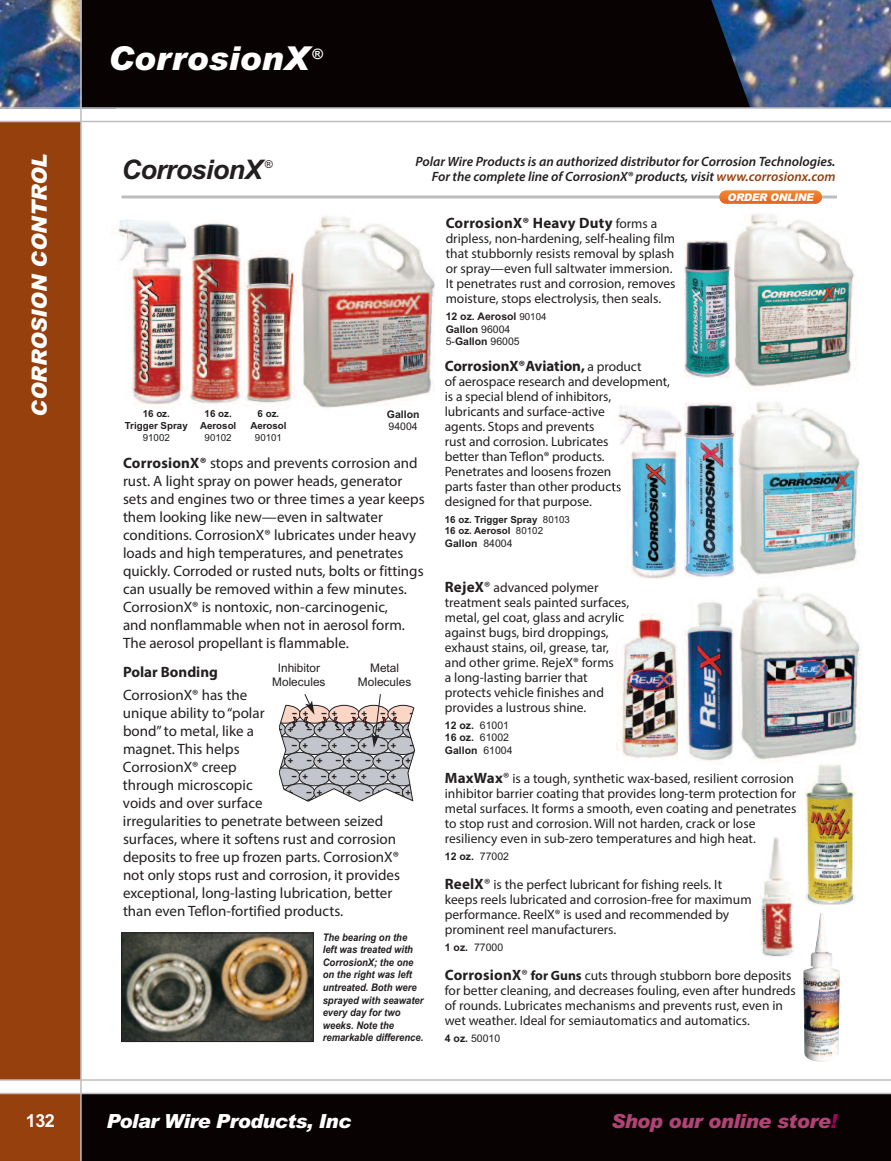
<style>
.page{position:relative;width:891px;height:1161px;background:#fff}
.page>*{position:absolute;margin:0;border:0;box-sizing:border-box;transform-origin:0 0}
.t1{font:italic 900 33px "Arial";color:#fff}
.t2{font:italic 700 27px "Arial";letter-spacing:-.025em;color:#231f20}
.t3{font:italic 900 21px "Arial";letter-spacing:-.005em;color:#fff}
.t4{font:italic 900 19.5px "Arial";letter-spacing:-.03em;color:#fff}
.t5{font:italic 900 19.5px "Arial";letter-spacing:-.02em;color:#b14376}
.t6{font:700 18px "Arial";color:#fff}
.t7{font:15px/18px "Myriad Pro";color:#231f20}
.t8{font:700 15px "Myriad Pro";color:#231f20}
.t9{font:700 14.4px "Arial";color:#fff}
.t10{font:13.5px/15px "Myriad Pro";color:#231f20}
.t11{font:italic 600 13.5px "Myriad Pro";color:#231f20}
.t12{font:11.85px/14.2px "Arial";color:#231f20;text-align:center}
.t13{font:italic 10.8px "Arial";color:#231f20}
.t14{font:italic 700 10.5px/12.6px "Arial";color:#231f20;scale:.9 1}
.t15{font:700 10.5px/12.6px "Arial";color:#231f20}
.t16{font:10.5px "Arial";color:#231f20}
.t17{font:italic 900 10.5px "Arial";letter-spacing:-.025em;color:#fff}
.t18{font:700 9.75px/11.7px "Arial";color:#231f20;text-align:center}
.t19{font:9.75px "Arial";color:#231f20}
.t20{font:700 9.45px "Arial";color:#231f20}
.s1{color:#96400e}
.s2{font-weight:400;font-size:13.5px}
.s3{font-weight:400;font-size:9.75px}
.s4{font-weight:400}
.s5{font-weight:700}
.s6{font-weight:700;font-size:15px}
.s7{font-size:15px}
.s8{color:#a0015c}
</style>
<div class="page">
<img style="left:750px;top:0;width:141px;height:107px">
<img style="left:0;top:0;width:80px;height:107px">
<div style="left:82px;top:0;width:668px;height:107px;background:#080302"></div>
<div style="left:81px;top:1094px;width:810px;height:67px;background:#080302"></div>
<div style="left:0;top:1094px;width:81px;height:67px;background:#96400e"></div>
<div style="left:0;top:122px;width:81px;height:958px;background:#96400e"></div>
<hr style="left:0;top:121px;width:891px;height:1px;background:#bcbdc0">
<hr style="left:0;top:107px;width:891px;height:2px;background:#bcbdc0">
<hr style="left:0;top:1079px;width:891px;height:2px;background:#bcbdc0">
<hr style="left:0;top:1093px;width:891px;height:1px;background:#bcbdc0">
<img style="left:684px;top:601px;width:50px;height:160px">
<img style="left:734px;top:213px;width:122px;height:174px">
<img style="left:739px;top:587px;width:122px;height:176px">
<img style="left:301px;top:216px;width:134px;height:193px">
<img style="left:761px;top:836px;width:33px;height:121px">
<hr style="left:122px;top:195px;width:715px;height:3px;background:#bcbdc0">
<img style="left:684px;top:241px;width:47px;height:137px">
<img style="left:112px;top:219px;width:185px;height:189px">
<hr style="left:80px;top:0;width:2px;height:1161px;background:#bcbdc0">
<img style="left:617px;top:613px;width:61px;height:146px">
<img style="left:803px;top:913px;width:37px;height:148px">
<svg style="left:279px;top:694px;width:136px;height:107px"></svg>
<img style="left:614px;top:406px;width:69px;height:173px">
<img style="left:738px;top:402px;width:122px;height:173px">
<img style="left:684px;top:402px;width:52px;height:176px">
<img style="left:806px;top:764px;width:50px;height:141px">
<img style="left:124px;top:935px;width:188px;height:105px">
<div style="left:122px;top:933px;width:192px;height:109px;border:1px solid #231f20"></div>
<svg style="left:719px;top:191px;width:103px;height:13px"></svg>
<h3 class="t3" style="left:27px;top:417px;width:264px;rotate:-90deg">CORROSION CONTROL</h3>
<h3 class="t6" style="left:26px;top:1110px;width:31px">132</h3>
<h1 class="t1" style="left:108px;top:40px;width:203px">CorrosionX</h1>
<p class="t9" style="left:313px;top:46px;width:12px">®</p>
<h2 class="t2" style="left:122px;top:153px;width:142px">CorrosionX</h2>
<p class="t13" style="left:264px;top:158px;width:9px">®</p>
<p class="t11" style="left:415px;top:156px;width:422px">Polar Wire Products is an authorized distributor for Corrosion Technologies.</p>
<p class="t11" style="left:432px;top:171px;width:405px">For the complete line of CorrosionX® products, visit <span class="s1">www.corrosionx.com</span></p>
<p class="t8" style="left:446px;top:217px;width:213px">CorrosionX® Heavy Duty <span class="s2">forms a</span></p>
<p class="t10" style="left:446px;top:232px;width:231px">dripless, non-hardening, self-healing film that stubbornly resists removal by splash or spray—even full saltwater immersion.<br>It penetrates rust and corrosion, removes moisture, stops electrolysis, then seals.</p>
<p class="t15" style="left:446px;top:310px;width:102px">12 oz. Aerosol <span class="s3">90104<br></span>Gallon <span class="s4">96004<br>5-</span>Gallon <span class="s4">96005</span></p>
<p class="t17" style="left:728px;top:191px;width:88px">ORDER ONLINE</p>
<p class="t18" style="left:125px;top:408px;width:64px">16 oz.<br>Trigger Spray</p>
<p class="t19" style="left:143px;top:432px;width:29px">91002</p>
<p class="t18" style="left:200px;top:408px;width:38px">16 oz.<br>Aerosol</p>
<p class="t19" style="left:205px;top:432px;width:29px">90102</p>
<p class="t18" style="left:250px;top:408px;width:38px">6 oz.<br>Aerosol</p>
<p class="t19" style="left:255px;top:432px;width:29px">90101</p>
<p class="t15" style="left:387px;top:408px;width:34px">Gallon</p>
<p class="t16" style="left:389px;top:421px;width:31px">94004</p>
<p class="t7" style="left:123px;top:455px;width:303px"><span class="s5">CorrosionX®</span> stops and prevents corrosion and rust. A light spray on power heads, generator sets and engines two or three times a year keeps them looking like new—even in saltwater conditions. CorrosionX® lubricates under heavy loads and high temperatures, and penetrates quickly. Corroded or rusted nuts, bolts or fittings can usually be removed within a few minutes.<br>CorrosionX® is nontoxic, non-carcinogenic,<br>and nonflammable when not in aerosol form.<br>The aerosol propellant is flammable.</p>
<p class="t12" style="left:272px;top:661px;width:55px">Inhibitor<br>Molecules</p>
<p class="t12" style="left:358px;top:661px;width:55px">Metal<br>Molecules</p>
<p class="t8" style="left:123px;top:666px;width:96px">Polar Bonding</p>
<p class="t7" style="left:123px;top:687px;width:279px">CorrosionX® has the<br>unique ability to“polar<br>bond”to metal, like a<br>magnet. This helps<br>CorrosionX® creep<br>through microscopic<br>voids and over surface<br>irregularities to penetrate between seized surfaces, where it softens rust and corrosion deposits to free up frozen parts. CorrosionX® not only stops rust and corrosion, it provides exceptional, long-lasting lubrication, better than even Teflon-fortified products.</p>
<p class="t20" style="left:292px;top:707px;width:18px">-- +</p>
<p class="t20" style="left:321px;top:707px;width:18px">-- +</p>
<p class="t20" style="left:351px;top:707px;width:18px">-- +</p>
<p class="t20" style="left:380px;top:707px;width:18px">-- +</p>
<p class="t20" style="left:410px;top:707px;width:7px">--</p>
<p class="t20" style="left:277px;top:723px;width:18px">-- +</p>
<p class="t20" style="left:307px;top:723px;width:18px">-- +</p>
<p class="t20" style="left:336px;top:723px;width:18px">-- +</p>
<p class="t20" style="left:365px;top:723px;width:18px">-- +</p>
<p class="t20" style="left:395px;top:723px;width:18px">-- +</p>
<p class="t20" style="left:292px;top:738px;width:18px">-- +</p>
<p class="t20" style="left:321px;top:738px;width:18px">-- +</p>
<p class="t20" style="left:350px;top:738px;width:18px">-- +</p>
<p class="t20" style="left:380px;top:738px;width:18px">-- +</p>
<p class="t20" style="left:410px;top:738px;width:7px">--</p>
<p class="t20" style="left:288px;top:755px;width:7px">+</p>
<p class="t20" style="left:306px;top:754px;width:18px">-- +</p>
<p class="t20" style="left:336px;top:754px;width:18px">-- +</p>
<p class="t20" style="left:365px;top:754px;width:18px">-- +</p>
<p class="t20" style="left:395px;top:754px;width:18px">-- +</p>
<p class="t20" style="left:291px;top:769px;width:18px">-- +</p>
<p class="t20" style="left:321px;top:769px;width:18px">-- +</p>
<p class="t20" style="left:350px;top:769px;width:18px">-- +</p>
<p class="t20" style="left:380px;top:769px;width:18px">-- +</p>
<p class="t20" style="left:288px;top:786px;width:7px">+</p>
<p class="t20" style="left:306px;top:785px;width:18px">-- +</p>
<p class="t20" style="left:338px;top:786px;width:16px">- +</p>
<p class="t20" style="left:365px;top:785px;width:18px">-- +</p>
<p class="t20" style="left:395px;top:785px;width:18px">-- +</p>
<p class="t14" style="left:323px;top:931px;width:114px">The bearing on the left was treated with<br>CorrosionX; the one on the right was left untreated. Both were sprayed with seawater every day for two weeks. Note the remarkable difference.</p>
<p class="t8" style="left:445px;top:361px;width:198px">CorrosionX®Aviation, <span class="s2">a product</span></p>
<p class="t10" style="left:445px;top:375px;width:227px">of aerospace research and development, is a special blend of inhibitors,<br>lubricants and surface-active<br>agents. Stops and prevents<br>rust and corrosion. Lubricates<br>better than Teflon® products.<br>Penetrates and loosens frozen<br>parts faster than other products designed for that purpose.</p>
<p class="t18" style="left:445px;top:513px;width:127px;text-align:left">16 oz. Trigger Spray <span class="s4">80103<br></span>16 oz. Aerosol <span class="s4">80102</span></p>
<p class="t15" style="left:445px;top:537px;width:69px">Gallon <span class="s4">84004</span></p>
<p class="t10" style="left:445px;top:581px;width:186px"><span class="s6">RejeX</span><span class="s7">®</span> advanced polymer treatment seals painted surfaces, metal, gel coat, glass and acrylic against bugs, bird droppings, exhaust stains, oil, grease, tar, and other grime. RejeX® forms<br>a long-lasting barrier that protects vehicle finishes and provides a lustrous shine.</p>
<p class="t15" style="left:445px;top:719px;width:69px">12 oz. <span class="s4">61001<br></span>16 oz. <span class="s4">61002<br></span>Gallon <span class="s4">61004</span></p>
<p class="t10" style="left:445px;top:772px;width:353px"><span class="s6">MaxWax</span><span class="s7">®</span> is a tough, synthetic wax-based, resilient corrosion inhibitor barrier coating that provides long-term protection for metal surfaces. It forms a smooth, even coating and penetrates to stop rust and corrosion. Will not harden, crack or lose resiliency even in sub-zero temperatures and high heat.</p>
<p class="t15" style="left:445px;top:850px;width:66px">12 oz. <span class="s4">77002</span></p>
<p class="t10" style="left:445px;top:878px;width:308px"><span class="s6">ReelX</span><span class="s7">®</span> is the perfect lubricant for fishing reels. It keeps reels lubricated and corrosion-free for maximum performance. ReelX® is used and recommended by prominent reel manufacturers.</p>
<p class="t16" style="left:445px;top:942px;width:60px"><span class="s5">1 oz.</span> 77000</p>
<p class="t10" style="left:445px;top:969px;width:352px"><span class="s6">CorrosionX</span><span class="s7">®</span> <span class="s5">for Guns</span> cuts through stubborn bore deposits for better cleaning, and decreases fouling, even after hundreds of rounds. Lubricates mechanisms and prevents rust, even in wet weather. Ideal for semiautomatics and automatics.</p>
<p class="t16" style="left:445px;top:1032px;width:57px"><span class="s5">4 oz.</span> 50010</p>
<h3 class="t4" style="left:106px;top:1110px;width:246px">Polar Wire Products, Inc</h3>
<h3 class="t5" style="left:611px;top:1110px;width:227px">Shop our online store<span class="s8">!</span></h3>
</div>
